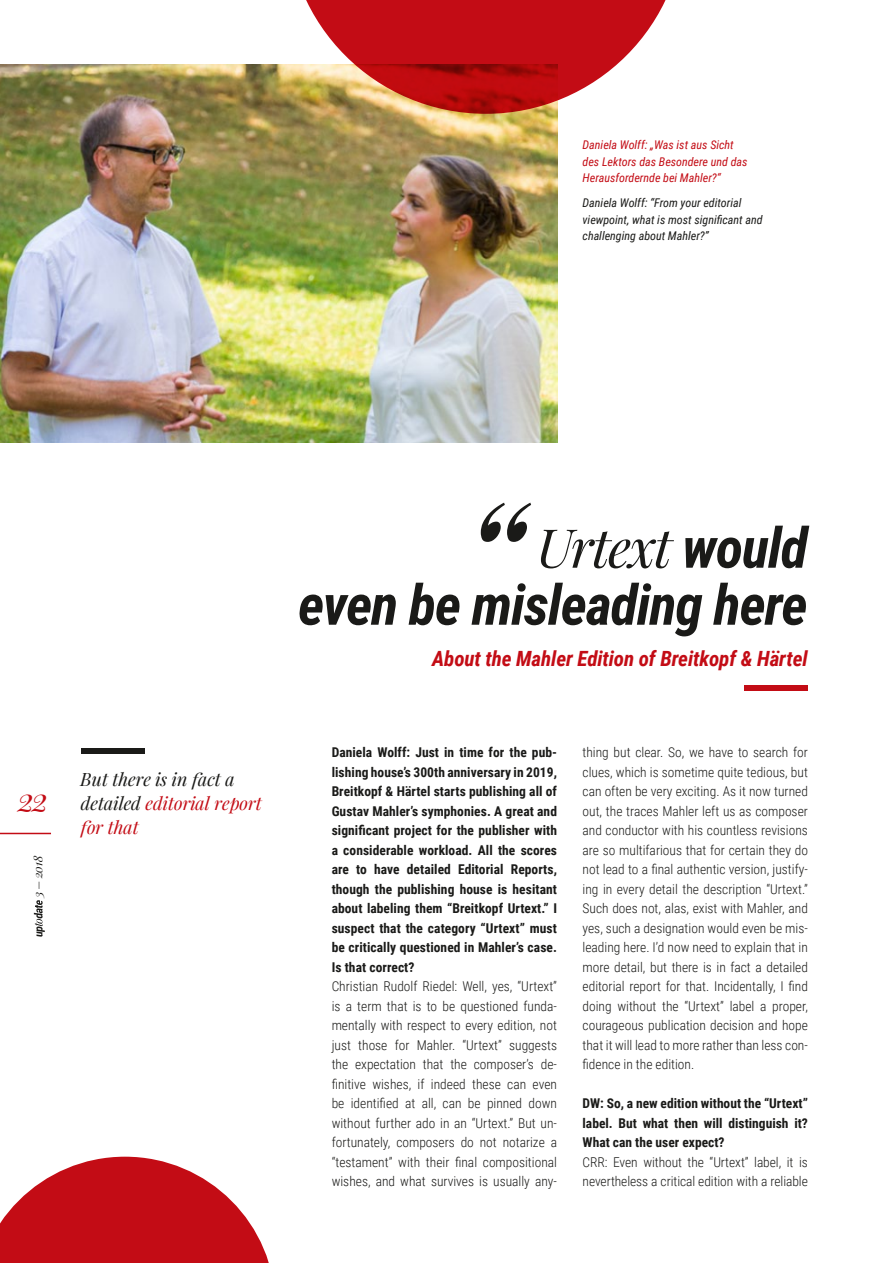
<style>
.page{position:relative;width:893px;height:1263px;background:#fff}
.page>*{position:absolute;margin:0;border:0;box-sizing:border-box;transform-origin:0 0}
.t1{font:italic 700 56.1px "Roboto Condensed";letter-spacing:-.02em;color:#1a1a18}
.t2{font:53.55px "Playfair Breitkopf Kursiv";letter-spacing:-.03em;color:#1a1a18}
.t3{font:33px "Playfair Breitkopf Kursiv";color:#c30c15}
.t4{font:italic 700 21px "Roboto Condensed";letter-spacing:-.005em;color:#c30c15}
.t5{font:18px/24px "Playfair Breitkopf Kursiv";color:#1a1a18}
.t6{font:300 13.5px/19.5px "Roboto Condensed";color:#1a1a18;text-align:justify}
.t7{font:700 13.5px/19.5px "Roboto Condensed";color:#1a1a18;text-align:justify}
.t8{font:italic 12px/16.5px "Roboto Condensed";color:#1a1a18}
.t9{font:italic 12px/16.5px "Roboto Condensed";color:#c30c15}
.t10{font:12px "Playfair Breitkopf Kursiv";color:#1a1a18}
.s1{color:#c30c15}
.s2{font-family:"Roboto Condensed";font-weight:700;font-style:italic;font-size:56.1px}
</style>
<div class="page">
<img style="left:0;top:64px;width:557px;height:379px">
<div style="left:744px;top:685px;width:64px;height:6px;background:#c30c15"></div>
<svg style="left:481px;top:503px;width:50px;height:39px"></svg>
<svg style="left:0;top:1157px;width:269px;height:106px"></svg>
<svg style="left:287px;top:0;width:379px;height:114px;fill:#c30c15"></svg>
<div style="left:81px;top:748px;width:64px;height:6px;background:#1a1a18"></div>
<hr style="left:0;top:833px;width:51px;height:1px;background:#c30c15">
<svg style="left:34px;top:900px;width:11px;height:37px"></svg>
<p class="t9" style="left:583px;top:136px;width:167px">Daniela Wolff: „Was ist aus Sicht des Lektors das Besondere und das<br>Herausfordernde bei Mahler?“</p>
<p class="t8" style="left:583px;top:194px;width:182px">Daniela Wolff: “From your editorial viewpoint, what is most significant and challenging about Mahler?”</p>
<h3 class="t3" style="left:18px;top:778px;width:30px">22</h3>
<p class="t10" style="left:30px;top:897px;width:43px;rotate:-90deg">3 – 2018</p>
<h3 class="t5" style="left:81px;top:767px;width:183px">But there is in fact a detailed <span class="s1">editorial report for that</span></h3>
<h2 class="t2" style="left:540px;top:512px;width:270px">Urtext <span class="s2">would</span></h2>
<h1 class="t1" style="left:298px;top:565px;width:511px">even be misleading here</h1>
<h3 class="t4" style="left:432px;top:643px;width:377px">About the Mahler Edition of Breitkopf &amp; Härtel</h3>
<p class="t7" style="left:332px;top:742px;width:227px">Daniela Wolff: Just in time for the pub&shy;lishing house’s 300th anniversary in 2019, Breitkopf &amp; Härtel starts publishing all of Gustav Mahler’s symphonies. A great and significant project for the publisher with a considerable workload. All the scores are to have detailed Editorial Reports, though the publishing house is hesitant about labeling them “Breitkopf Urtext.” I suspect that the category “Urtext” must be critically questioned in Mahler’s case.<br>Is that correct?</p>
<p class="t6" style="left:332px;top:976px;width:227px">Christian Rudolf Riedel: Well, yes, “Urtext” is a term that is to be questioned funda&shy;mentally with respect to every edition, not just those for Mahler. “Urtext” suggests the expectation that the composer’s de&shy;finitive wishes, if indeed these can even be identified at all, can be pinned down without further ado in an “Urtext.” But un&shy;fortunately, composers do not notarize a “testament” with their final compositional wishes, and what survives is usually any-</p>
<p class="t6" style="left:583px;top:742px;width:227px">thing but clear. So, we have to search for clues, which is sometime quite tedious, but can often be very exciting. As it now turned out, the traces Mahler left us as composer and conductor with his countless revisions are so multifarious that for certain they do not lead to a final authentic version, justify&shy;ing in every detail the description “Urtext.” Such does not, alas, exist with Mahler, and yes, such a designation would even be mis&shy;leading here. I’d now need to explain that in more detail, but there is in fact a detailed editorial report for that. Incidentally, I find doing without the “Urtext” label a proper, courageous publication decision and hope that it will lead to more rather than less con&shy;fidence in the edition.</p>
<p class="t7" style="left:583px;top:1093px;width:227px">DW: So, a new edition without the “Urtext” label. But what then will distinguish it?<br>What can the user expect?</p>
<p class="t6" style="left:583px;top:1151px;width:227px">CRR: Even without the “Urtext” label, it is nevertheless a critical edition with a reliable</p>
</div>
